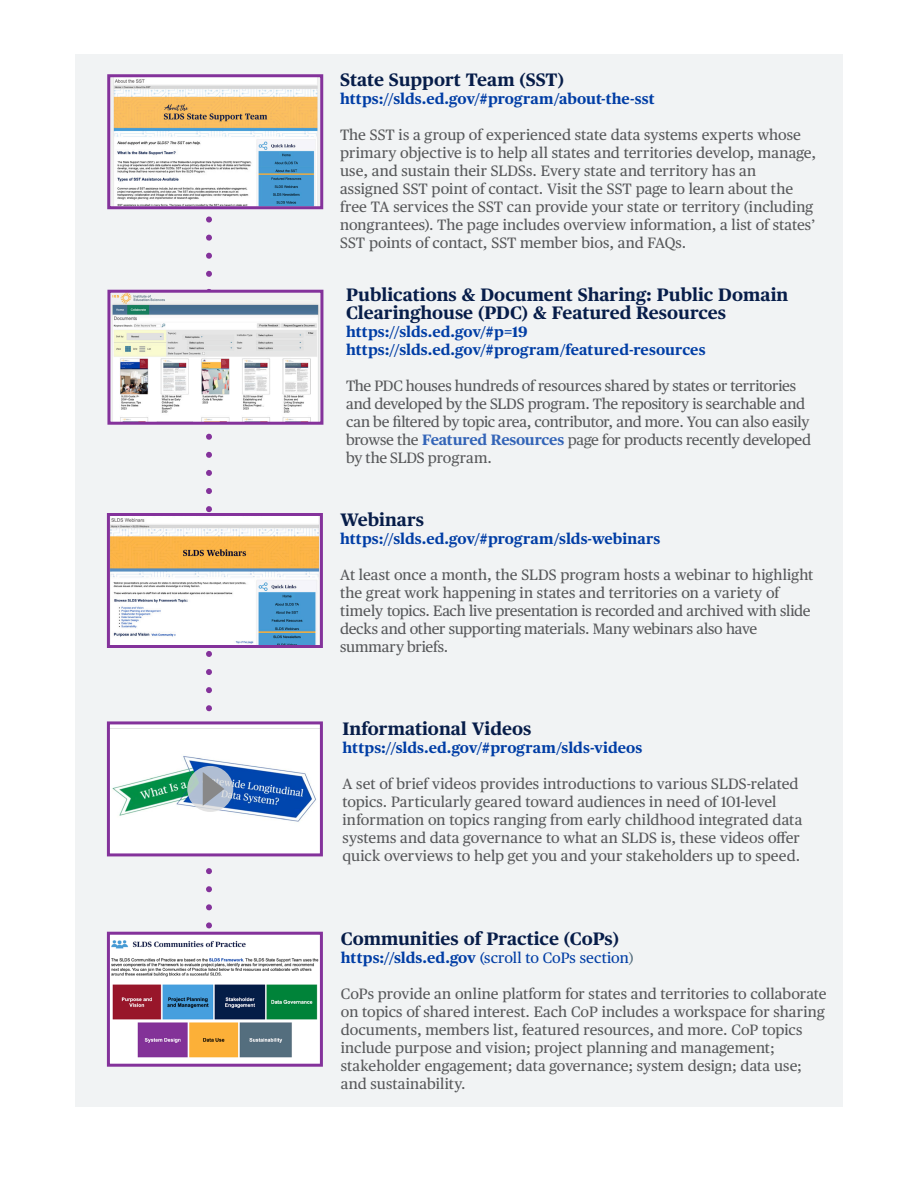
<style>
.page{position:relative;width:918px;height:1188px;background:#fff}
.page>*{position:absolute;margin:0;border:0;box-sizing:border-box;transform-origin:0 0}
.t1{font:700 18px/18px "Publico Text";color:#071d49}
.t2{font:15px/18px "Publico Text";letter-spacing:-.005em;color:#57585a}
.t3{font:700 15px/18px "Publico Text";letter-spacing:.005em;color:#003da5}
.t4{font:15px "Publico Text";letter-spacing:.005em;color:#003da5}
.s1{font-weight:700;color:#3364b7}
.s2{font-weight:700}
.s3{color:#576f7f}
</style>
<div class="page">
<div style="left:76px;top:54px;width:767px;height:1053px;background:#f1f3f4"></div>
<img style="left:113px;top:78px;width:205px;height:127px">
<div style="left:107px;top:74px;width:216px;height:135px;border:3px solid #84329b"></div>
<img style="left:112px;top:294px;width:207px;height:127px">
<div style="left:107px;top:290px;width:216px;height:135px;border:3px solid #84329b"></div>
<img style="left:111px;top:517px;width:208px;height:127px">
<div style="left:107px;top:513px;width:216px;height:135px;border:3px solid #84329b"></div>
<div style="left:108px;top:723px;width:213px;height:132px;background:#fff"></div>
<img style="left:111px;top:728px;width:208px;height:94px">
<div style="left:107px;top:721px;width:216px;height:135px;border:3px solid #84329b"></div>
<svg style="left:187px;top:766px;width:46px;height:46px"></svg>
<svg style="left:203px;top:129px;width:21px;height:803px"></svg>
<img style="left:111px;top:936px;width:208px;height:127px">
<div style="left:107px;top:932px;width:216px;height:135px;border:3px solid #84329b"></div>
<h2 class="t1" style="left:340px;top:69px;width:225px">State Support Team (SST)</h2>
<p class="t3" style="left:340px;top:88px;width:316px">https://slds.ed.gov/#program/about-the-sst</p>
<p class="t2" style="left:340px;top:125px;width:478px">The SST is a group of experienced state data systems experts whose primary objective is to help all states and territories develop, manage, use, and sustain their SLDSs. Every state and territory has an assigned SST point of contact. Visit the SST page to learn about the free TA services the SST can provide your state or territory (including nongrantees). The page includes overview information, a list of states’ SST points of contact, SST member bios, and FAQs.</p>
<h2 class="t1" style="left:346px;top:285px;width:444px">Publications &amp; Document Sharing: Public Domain<br>Clearinghouse (PDC) &amp; Featured Resources</h2>
<p class="t3" style="left:346px;top:322px;width:361px">https://slds.ed.gov/#p=19 https://slds.ed.gov/#program/featured-resources</p>
<p class="t2" style="left:346px;top:376px;width:467px">The PDC houses hundreds of resources shared by states or territories and developed by the SLDS program. The repository is searchable and can be filtered by topic area, contributor, and more. You can also easily browse the <span class="s1">Featured Resources</span> page for products recently developed by the SLDS program.</p>
<h2 class="t1" style="left:340px;top:509px;width:85px">Webinars</h2>
<p class="t3" style="left:340px;top:528px;width:322px">https://slds.ed.gov/#program/slds-webinars</p>
<p class="t2" style="left:340px;top:564px;width:475px">At least once a month, the SLDS program hosts a webinar to highlight the great work happening in states and territories on a variety of timely topics. Each live presentation is recorded and archived with slide decks and other supporting materials. Many webinars also have summary briefs.</p>
<h2 class="t1" style="left:343px;top:719px;width:190px">Informational Videos</h2>
<p class="t3" style="left:343px;top:738px;width:301px">https://slds.ed.gov/#program/slds-videos</p>
<p class="t2" style="left:343px;top:774px;width:461px">A set of brief videos provides introductions to various SLDS-related topics. Particularly geared toward audiences in need of 101-level information on topics ranging from early childhood integrated data systems and data governance to what an SLDS is, these videos offer quick overviews to help get you and your stakeholders up to speed.</p>
<h2 class="t1" style="left:341px;top:928px;width:280px">Communities of Practice (CoPs)</h2>
<p class="t4" style="left:341px;top:946px;width:294px"><span class="s2">https://slds.ed.gov</span> (scroll to CoPs section<span class="s3">)</span></p>
<p class="t2" style="left:341px;top:984px;width:487px">CoPs provide an online platform for states and territories to collaborate on topics of shared interest. Each CoP includes a workspace for sharing documents, members list, featured resources, and more. CoP topics include purpose and vision; project planning and management; stakeholder engagement; data governance; system design; data use; and sustainability.</p>
</div>
